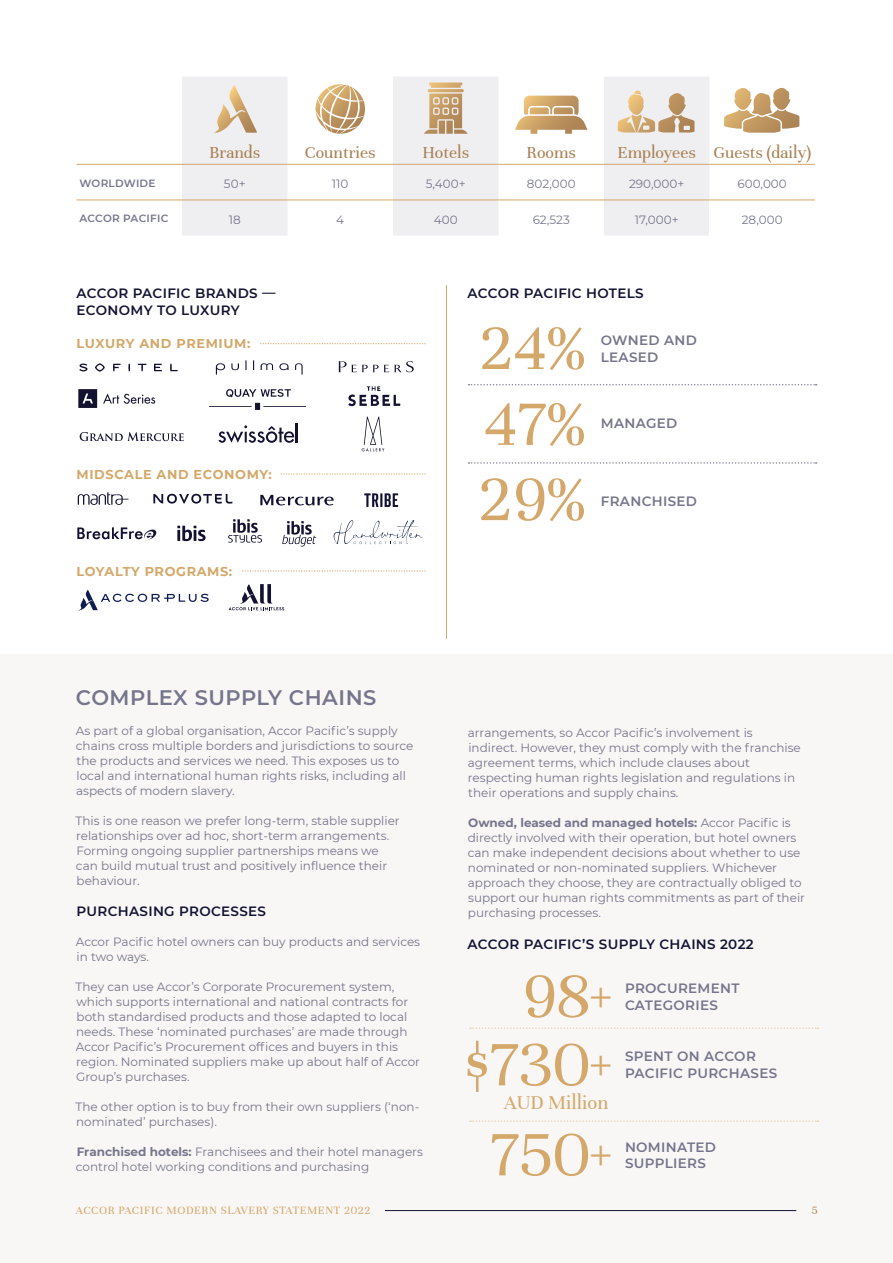
<style>
.page{position:relative;width:893px;height:1263px;background:#fff}
.page>*{position:absolute;margin:0;border:0;box-sizing:border-box;transform-origin:0 0}
.t1{font:69px/151.1px "Unna";color:#d4a86b}
.t2{font:600 21px "Montserrat";letter-spacing:.025em;color:#75758c}
.t3{font:21px "Unna";color:#d4a86b}
.t4{font:18px "Unna";color:#a88054}
.t5{font:600 13.5px/16.5px "Montserrat";letter-spacing:.025em;color:#121332}
.t6{font:600 13.5px/16.5px "Montserrat";letter-spacing:.025em;color:#75758c}
.t7{font:700 12.9px "Montserrat";letter-spacing:.05em;color:#d4a86b}
.t8{font:12px/15px "Montserrat";color:#75758c}
.t9{font:12px "Unna";letter-spacing:.05em;color:#d4a86b}
.t10{font:12px "Unna";color:#a88054}
.t11{font:600 10.5px "Montserrat";letter-spacing:.025em;color:#75758c}
.s1{font-weight:700}
.s2{font-size:46.5px}
</style>
<div class="page">
<div style="left:0;top:655px;width:893px;height:608px;background:#f9f7f5"></div>
<svg style="left:470px;top:1027px;width:348px;height:2px"></svg>
<svg style="left:470px;top:1120px;width:348px;height:2px"></svg>
<svg style="left:468px;top:384px;width:349px;height:1px"></svg>
<svg style="left:468px;top:462px;width:349px;height:2px"></svg>
<svg style="left:182px;top:77px;width:527px;height:158px;fill:#efeef0"></svg>
<hr style="left:77px;top:164px;width:105px;height:1px;background:#d4a86b">
<hr style="left:182px;top:164px;width:105px;height:1px;background:#d4a86b">
<hr style="left:287px;top:164px;width:106px;height:1px;background:#d4a86b">
<hr style="left:393px;top:164px;width:105px;height:1px;background:#d4a86b">
<hr style="left:498px;top:164px;width:106px;height:1px;background:#d4a86b">
<hr style="left:604px;top:164px;width:105px;height:1px;background:#d4a86b">
<hr style="left:709px;top:164px;width:106px;height:1px;background:#d4a86b">
<hr style="left:77px;top:200px;width:105px;height:1px;background:#d4a86b">
<hr style="left:182px;top:200px;width:105px;height:1px;background:#d4a86b">
<hr style="left:287px;top:200px;width:106px;height:1px;background:#d4a86b">
<hr style="left:393px;top:200px;width:105px;height:1px;background:#d4a86b">
<hr style="left:498px;top:200px;width:106px;height:1px;background:#d4a86b">
<hr style="left:604px;top:200px;width:105px;height:1px;background:#d4a86b">
<hr style="left:709px;top:200px;width:106px;height:1px;background:#d4a86b">
<svg style="left:214px;top:85px;width:43px;height:48px;background:#e3d3c0"></svg>
<svg style="left:315px;top:84px;width:50px;height:50px"></svg>
<svg style="left:424px;top:83px;width:44px;height:51px;background:#d3ba9a"></svg>
<svg style="left:515px;top:96px;width:72px;height:38px"></svg>
<svg style="left:618px;top:91px;width:76px;height:41px;background:#ddcab1"></svg>
<svg style="left:724px;top:88px;width:75px;height:45px"></svg>
<svg style="left:79px;top:590px;width:130px;height:20px"></svg>
<svg style="left:229px;top:584px;width:55px;height:26px"></svg>
<svg style="left:80px;top:432px;width:104px;height:9px"></svg>
<svg style="left:348px;top:386px;width:52px;height:20px"></svg>
<svg style="left:218px;top:423px;width:80px;height:20px"></svg>
<svg style="left:231px;top:363px;width:8px;height:7px"></svg>
<svg style="left:245px;top:360px;width:2px;height:10px"></svg>
<svg style="left:261px;top:363px;width:12px;height:7px"></svg>
<svg style="left:295px;top:363px;width:8px;height:11px"></svg>
<svg style="left:216px;top:363px;width:9px;height:12px"></svg>
<svg style="left:279px;top:363px;width:10px;height:7px"></svg>
<svg style="left:338px;top:361px;width:76px;height:11px"></svg>
<svg style="left:170px;top:364px;width:8px;height:7px"></svg>
<svg style="left:154px;top:364px;width:8px;height:7px"></svg>
<svg style="left:138px;top:364px;width:8px;height:7px"></svg>
<svg style="left:128px;top:364px;width:2px;height:7px"></svg>
<svg style="left:113px;top:364px;width:8px;height:7px"></svg>
<svg style="left:95px;top:363px;width:10px;height:9px"></svg>
<svg style="left:79px;top:363px;width:9px;height:8px"></svg>
<svg style="left:78px;top:389px;width:19px;height:19px"></svg>
<svg style="left:103px;top:393px;width:53px;height:11px"></svg>
<svg style="left:209px;top:403px;width:97px;height:7px"></svg>
<svg style="left:226px;top:389px;width:65px;height:8px"></svg>
<svg style="left:260px;top:343px;width:165px;height:1px"></svg>
<svg style="left:280px;top:474px;width:145px;height:1px"></svg>
<svg style="left:242px;top:571px;width:183px;height:1px"></svg>
<svg style="left:260px;top:495px;width:74px;height:10px"></svg>
<svg style="left:153px;top:494px;width:79px;height:10px"></svg>
<svg style="left:177px;top:526px;width:29px;height:15px"></svg>
<svg style="left:228px;top:519px;width:34px;height:24px"></svg>
<svg style="left:282px;top:521px;width:34px;height:25px"></svg>
<svg style="left:78px;top:492px;width:50px;height:13px"></svg>
<svg style="left:77px;top:527px;width:80px;height:12px"></svg>
<svg style="left:364px;top:493px;width:34px;height:14px"></svg>
<svg style="left:333px;top:520px;width:89px;height:25px"></svg>
<svg style="left:362px;top:417px;width:22px;height:34px"></svg>
<hr style="left:446px;top:285px;width:1px;height:354px;background:#d4a86b">
<hr style="left:385px;top:1210px;width:411px;height:1px;background:#121332">
<h3 class="t4" style="left:209px;top:143px;width:53px">Brands</h3>
<h3 class="t4" style="left:305px;top:143px;width:72px">Countries</h3>
<h3 class="t4" style="left:422px;top:143px;width:48px">Hotels</h3>
<h3 class="t4" style="left:527px;top:143px;width:51px">Rooms</h3>
<h3 class="t4" style="left:618px;top:143px;width:195px">Employees Guests (daily)</h3>
<p class="t11" style="left:80px;top:175px;width:78px">WORLDWIDE</p>
<p class="t8" style="left:224px;top:176px;width:23px">50+</p>
<p class="t8" style="left:332px;top:176px;width:18px">110</p>
<p class="t8" style="left:426px;top:176px;width:41px">5,400+</p>
<p class="t8" style="left:527px;top:176px;width:50px">802,000</p>
<p class="t8" style="left:629px;top:176px;width:57px">290,000+</p>
<p class="t8" style="left:737px;top:176px;width:51px">600,000</p>
<p class="t11" style="left:80px;top:211px;width:90px">ACCOR PACIFIC</p>
<p class="t8" style="left:229px;top:211px;width:13px">18</p>
<p class="t8" style="left:336px;top:211px;width:9px">4</p>
<p class="t8" style="left:434px;top:211px;width:25px">400</p>
<p class="t8" style="left:533px;top:211px;width:39px">62,523</p>
<p class="t8" style="left:635px;top:211px;width:46px">17,000+</p>
<p class="t8" style="left:742px;top:211px;width:42px">28,000</p>
<p class="t5" style="left:77px;top:284px;width:201px">ACCOR PACIFIC BRANDS —<br>ECONOMY TO LUXURY</p>
<p class="t5" style="left:467px;top:284px;width:178px">ACCOR PACIFIC HOTELS</p>
<p class="t7" style="left:77px;top:335px;width:175px">LUXURY AND PREMIUM:</p>
<h1 class="t1" style="left:478px;top:272px;width:109px">24%<br>29%</h1>
<p class="t6" style="left:601px;top:331px;width:98px">OWNED AND<br>LEASED</p>
<h1 class="t1" style="left:484px;top:348px;width:103px">47%</h1>
<p class="t6" style="left:601px;top:414px;width:78px">MANAGED</p>
<p class="t7" style="left:77px;top:465px;width:197px">MIDSCALE AND ECONOMY:</p>
<p class="t6" style="left:601px;top:492px;width:98px">FRANCHISED</p>
<p class="t7" style="left:77px;top:562px;width:157px">LOYALTY PROGRAMS:</p>
<h2 class="t2" style="left:76px;top:682px;width:302px">COMPLEX SUPPLY CHAINS</h2>
<p class="t8" style="left:76px;top:723px;width:339px">As part of a global organisation, Accor Pacific’s supply chains cross multiple borders and jurisdictions to source the products and services we need. This exposes us to local and international human rights risks, including all aspects of modern slavery.</p>
<p class="t8" style="left:76px;top:813px;width:326px">This is one reason we prefer long-term, stable supplier relationships over ad hoc, short-term arrangements.<br>Forming ongoing supplier partnerships means we can build mutual trust and positively influence their behaviour.</p>
<p class="t5" style="left:76px;top:903px;width:191px">PURCHASING PROCESSES</p>
<p class="t8" style="left:76px;top:934px;width:346px">Accor Pacific hotel owners can buy products and services in two ways.</p>
<p class="t8" style="left:76px;top:979px;width:346px">They can use Accor’s Corporate Procurement system, which supports international and national contracts for both standardised products and those adapted to local needs. These ‘nominated purchases’ are made through Accor Pacific’s Procurement offices and buyers in this region. Nominated suppliers make up about half of Accor Group’s purchases.</p>
<p class="t8" style="left:76px;top:1099px;width:345px">The other option is to buy from their own suppliers (‘non&shy;nominated’ purchases).</p>
<p class="t8" style="left:76px;top:1144px;width:348px"><span class="s1">Franchised hotels:</span> Franchisees and their hotel managers control hotel working conditions and purchasing</p>
<p class="t8" style="left:468px;top:725px;width:335px">arrangements, so Accor Pacific’s involvement is indirect. However, they must comply with the franchise agreement terms, which include clauses about respecting human rights legislation and regulations in their operations and supply chains.</p>
<p class="t8" style="left:468px;top:815px;width:339px"><span class="s1">Owned, leased and managed hotels:</span> Accor Pacific is directly involved with their operation, but hotel owners can make independent decisions about whether to use nominated or non-nominated suppliers. Whichever approach they choose, they are contractually obliged to support our human rights commitments as part of their purchasing processes.</p>
<p class="t5" style="left:467px;top:935px;width:288px">ACCOR PACIFIC’S SUPPLY CHAINS 2022</p>
<h1 class="t1" style="left:523px;top:920px;width:90px">98<span class="s2">+</span></h1>
<p class="t6" style="left:625px;top:979px;width:116px">PROCUREMENT<br>CATEGORIES</p>
<h1 class="t1" style="left:462px;top:989px;width:151px">$730<span class="s2">+</span></h1>
<h2 class="t3" style="left:504px;top:1090px;width:106px">AUD Million</h2>
<h1 class="t1" style="left:490px;top:1079px;width:123px">750<span class="s2">+</span></h1>
<p class="t6" style="left:625px;top:1048px;width:154px">SPENT ON ACCOR<br>PACIFIC PURCHASES</p>
<p class="t6" style="left:625px;top:1138px;width:93px">NOMINATED<br>SUPPLIERS</p>
<p class="t9" style="left:76px;top:1203px;width:296px">ACCOR PACIFIC MODERN SLAVERY STATEMENT 2022</p>
<p class="t10" style="left:812px;top:1203px;width:7px">5</p>
</div>
